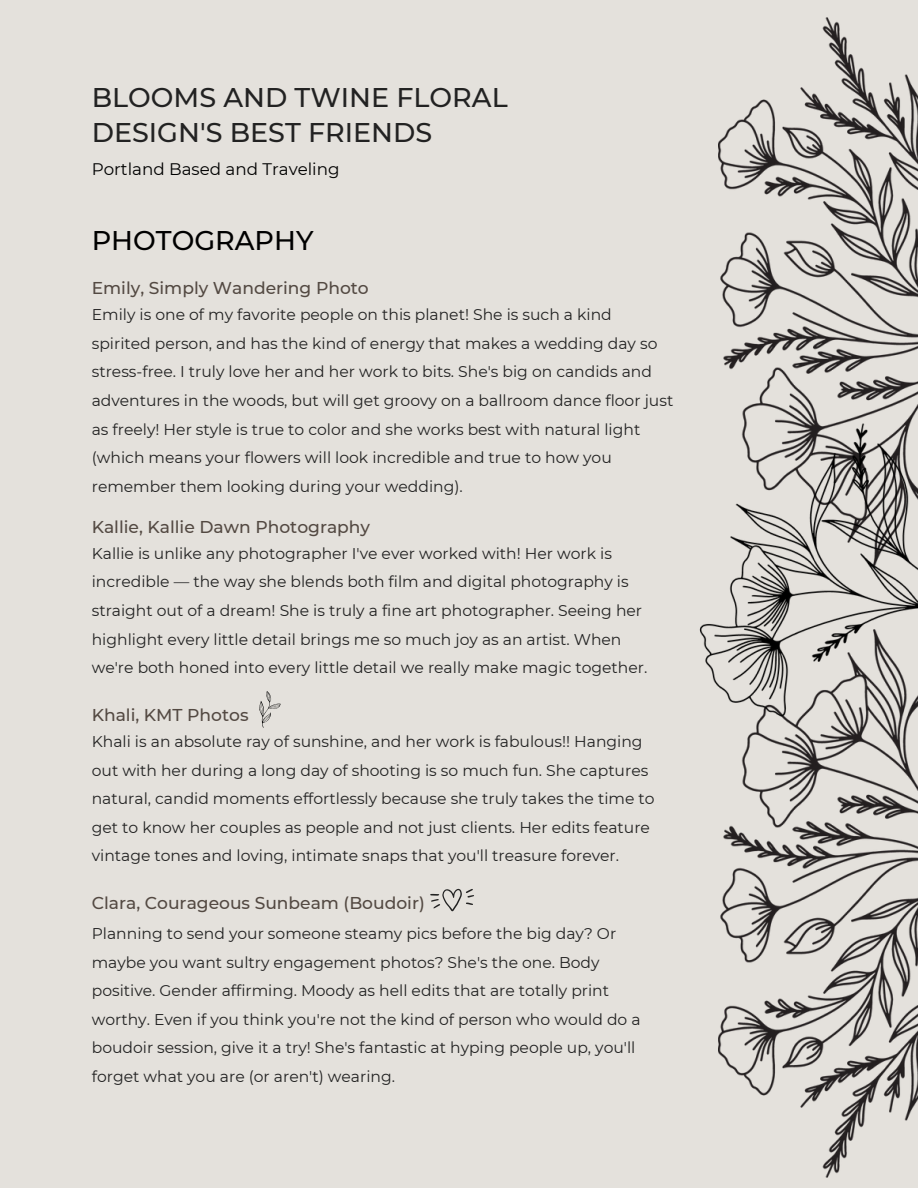
<style>
.page{position:relative;width:918px;height:1188px;background:#e4e1dc}
.page>*{position:absolute;margin:0;border:0;box-sizing:border-box;transform-origin:0 0}
.t1{font:500 27px/35px "Montserrat";color:#222}
.t2{font:500 27px "Montserrat";color:#000}
.t3{font:500 17.1px "Montserrat";color:#534942}
.t4{font:16.65px "Montserrat";color:#000}
.t5{font:15.6px/28.5px "Montserrat";color:#222}
</style>
<div class="page">
<svg style="left:430px;top:889px;width:44px;height:22px"></svg>
<svg style="left:259px;top:691px;width:22px;height:37px"></svg>
<img style="left:719px;top:808px;width:199px;height:370px">
<img style="left:719px;top:17px;width:199px;height:337px">
<img style="left:699px;top:354px;width:219px;height:454px">
<p class="t1" style="left:92px;top:80px;width:417px">BLOOMS AND TWINE FLORAL<br>DESIGN'S BEST FRIENDS</p>
<p class="t4" style="left:92px;top:159px;width:249px">Portland Based and Traveling</p>
<p class="t2" style="left:92px;top:224px;width:223px">PHOTOGRAPHY</p>
<p class="t3" style="left:92px;top:278px;width:279px">Emily, Simply Wandering Photo</p>
<p class="t5" style="left:92px;top:300px;width:583px">Emily is one of my favorite people on this planet! She is such a kind spirited person, and has the kind of energy that makes a wedding day so stress-free. I truly love her and her work to bits. She's big on candids and adventures in the woods, but will get groovy on a ballroom dance floor just as freely! Her style is true to color and she works best with natural light (which means your flowers will look incredible and true to how you remember them looking during your wedding).</p>
<p class="t3" style="left:92px;top:516px;width:280px">Kallie, Kallie Dawn Photography</p>
<p class="t5" style="left:92px;top:539px;width:557px">Kallie is unlike any photographer I've ever worked with! Her work is incredible — the way she blends both film and digital photography is straight out of a dream! She is truly a fine art photographer. Seeing her highlight every little detail brings me so much joy as an artist. When we're both honed into every little detail we really make magic together.</p>
<p class="t3" style="left:92px;top:704px;width:158px">Khali, KMT Photos</p>
<p class="t5" style="left:92px;top:727px;width:564px">Khali is an absolute ray of sunshine, and her work is fabulous!! Hanging out with her during a long day of shooting is so much fun. She captures natural, candid moments effortlessly because she truly takes the time to get to know her couples as people and not just clients. Her edits feature vintage tones and loving, intimate snaps that you'll treasure forever.</p>
<p class="t3" style="left:92px;top:893px;width:335px">Clara, Courageous Sunbeam (Boudoir)</p>
<p class="t5" style="left:92px;top:919px;width:550px">Planning to send your someone steamy pics before the big day? Or maybe you want sultry engagement photos? She's the one. Body positive. Gender affirming. Moody as hell edits that are totally print worthy. Even if you think you're not the kind of person who would do a boudoir session, give it a try! She's fantastic at hyping people up, you'll forget what you are (or aren't) wearing.</p>
</div>
